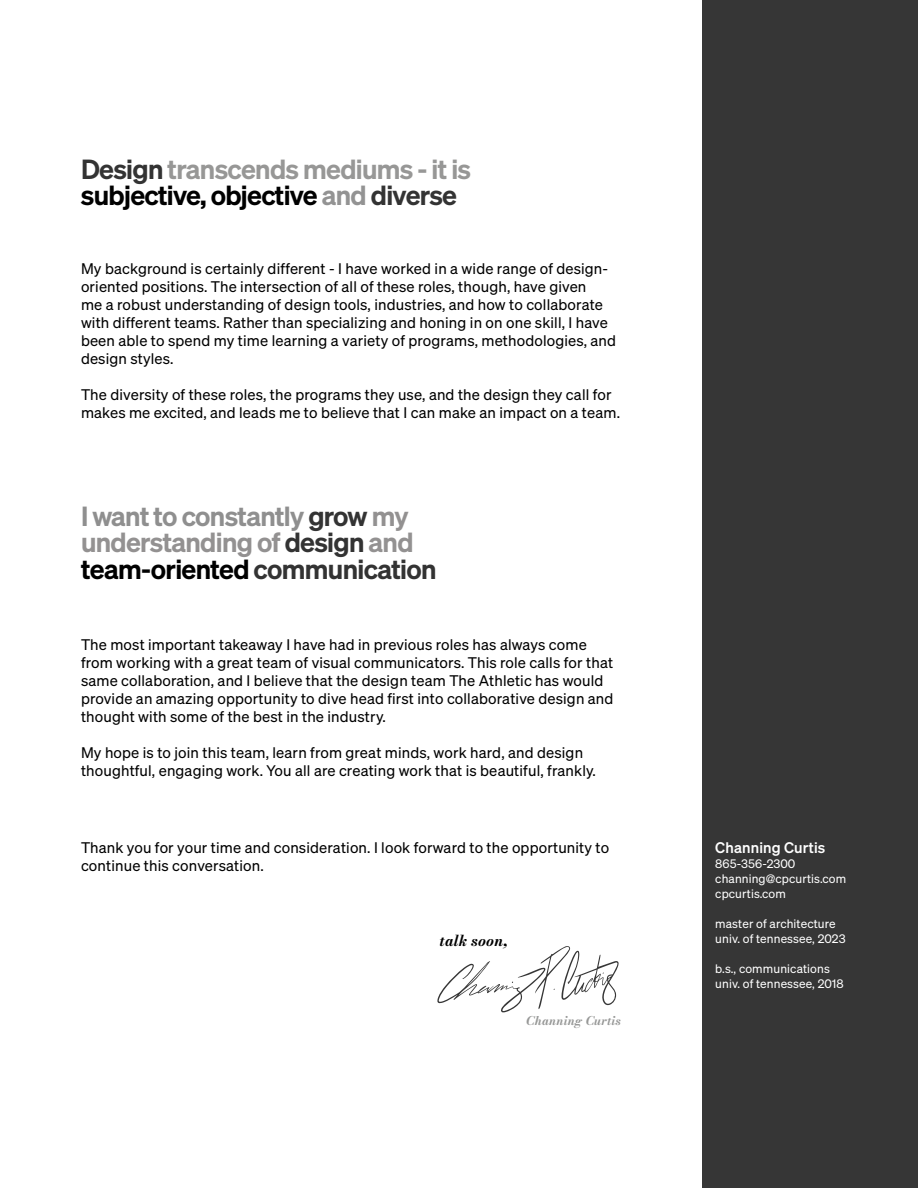
<style>
.page{position:relative;width:918px;height:1188px;background:#fff}
.page>*{position:absolute;margin:0;border:0;box-sizing:border-box;transform-origin:0 0}
.t1{font:600 27px/26.4px "Test Sohne";letter-spacing:-.025em;color:#333}
.t2{font:600 27px/26.4px "Test Sohne";letter-spacing:-.025em;color:#979796}
.t3{font:15px/18px "Test Sohne Buch";letter-spacing:.01em;color:#000}
.t4{font:15px "Test Sohne Kraftig";letter-spacing:.01em;color:#fff}
.t5{font:italic 700 15px "Bodoni Moda 9 pt";letter-spacing:.015em;color:#000}
.t6{font:12px/15px "Test Sohne Buch";letter-spacing:.01em;color:#fff}
.t7{font:italic 700 12px "Bodoni Moda 9 pt";letter-spacing:.015em;color:#979897}
.s1{color:#333}
.s2{color:#000}
.s3{color:#939393}
.s4{color:#8f8f8f}
.s5{color:#939191}
.s6{font-family:"Avenir"}
</style>
<div class="page">
<div style="left:702px;top:812px;width:216px;height:376px;background:#363636"></div>
<div style="left:702px;top:0;width:216px;height:815px;background:#363636"></div>
<svg style="left:437px;top:946px;width:182px;height:66px"></svg>
<h1 class="t2" style="left:81px;top:155px;width:392px"><span class="s1">Design</span> transcends mediums - it is <span class="s2">subjective, objective</span> <span class="s3">and</span> <span class="s1">diverse</span></h1>
<p class="t3" style="left:81px;top:259px;width:537px">My background is certainly different - I have worked in a wide range of design&shy;oriented positions. The intersection of all of these roles, though, have given<br>me a robust understanding of design tools, industries, and how to collaborate with different teams. Rather than specializing and honing in on one skill, I have been able to spend my time learning a variety of programs, methodologies, and design styles.</p>
<p class="t3" style="left:81px;top:385px;width:541px">The diversity of these roles, the programs they use, and the design they call for makes me excited, and leads me to believe that I can make an impact on a team.</p>
<h1 class="t1" style="left:81px;top:502px;width:357px"><span class="s4">I want to constantly</span> grow <span class="s5">my understanding of</span> design <span class="s5">and </span><span class="s2">team-oriented</span> communication</h1>
<p class="t3" style="left:81px;top:636px;width:534px">The most important takeaway I have had in previous roles has always come from working with a great team of visual communicators. This role calls for that same collaboration, and I believe that the design team The Athletic has would provide an amazing opportunity to dive head first into collaborative design and thought with some of the best in the industry.</p>
<p class="t3" style="left:81px;top:744px;width:516px">My hope is to join this team, learn from great minds, work hard, and design thoughtful, engaging work. You all are creating work that is beautiful, frankly.</p>
<p class="t3" style="left:81px;top:838px;width:530px">Thank you for your time and consideration. I look forward to the opportunity to continue this conversation.</p>
<p class="t5" style="left:440px;top:930px;width:70px">talk soon,</p>
<p class="t7" style="left:526px;top:1013px;width:96px">Channing Curtis</p>
<p class="t4" style="left:715px;top:838px;width:112px">Channing Curtis</p>
<p class="t6" style="left:715px;top:856px;width:132px">865-356-2300 channing<span class="s6">@</span>cpcurtis.com cpcurtis.com</p>
<p class="t6" style="left:715px;top:916px;width:132px">master of architecture univ. of tennessee, 2023</p>
<p class="t6" style="left:715px;top:961px;width:130px">b.s., communications univ. of tennessee, 2018</p>
</div>
